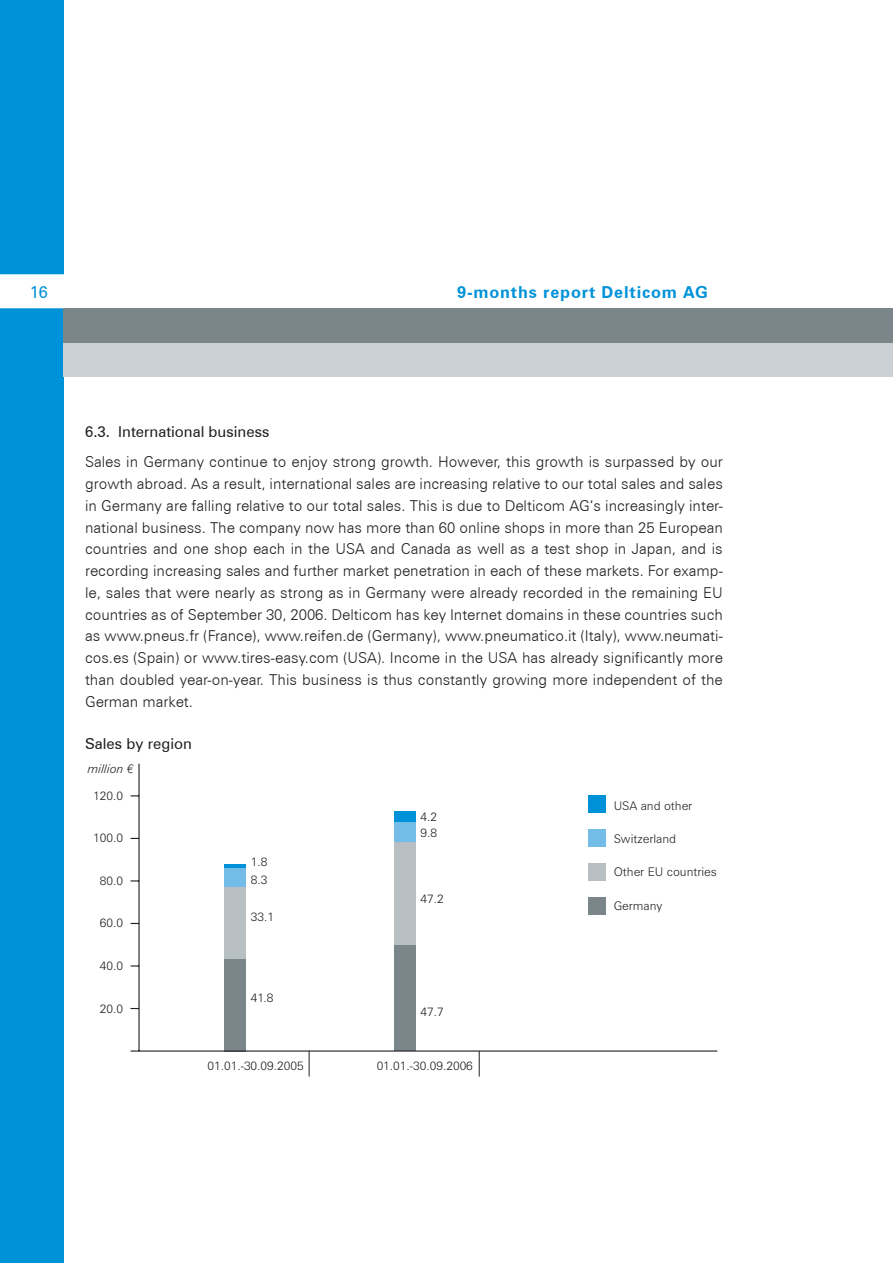
<style>
.page{position:relative;width:893px;height:1263px;background:#fff}
.page>*{position:absolute;margin:0;border:0;box-sizing:border-box;transform-origin:0 0}
.t1{font:700 16.5px "Zurich BT";letter-spacing:.05em;color:#0092d8}
.t2{font:16.5px "Zurich BT";color:#0092d8}
.t3{font:300 15px/21.8px "Zurich BT";color:#231f20;text-align:justify}
.t4{font:15px "Zurich BT";color:#231f20}
.t5{font:300 12px/17.5px "Zurich BT";color:#231f20}
.t6{font:italic 300 12px "Zurich BT";color:#231f20}
.s1{font-family:"Futura BT"}
</style>
<div class="page">
<div style="left:0;top:0;width:64px;height:1263px;background:#0092d8"></div>
<div style="left:64px;top:342px;width:829px;height:34px;background:#cbd1d4"></div>
<div style="left:0;top:274px;width:64px;height:34px;background:#fff"></div>
<div style="left:64px;top:308px;width:829px;height:34px;background:#7b868b"></div>
<div style="left:394px;top:812px;width:21px;height:10px;background:#0092d8"></div>
<div style="left:394px;top:822px;width:21px;height:21px;background:#74bce8"></div>
<div style="left:394px;top:843px;width:21px;height:103px;background:#b7bfc3"></div>
<div style="left:394px;top:945px;width:21px;height:106px;background:#7b868b"></div>
<div style="left:224px;top:867px;width:21px;height:25px;background:#74bce8"></div>
<div style="left:224px;top:887px;width:21px;height:77px;background:#b7bfc3"></div>
<div style="left:224px;top:959px;width:21px;height:92px;background:#7b868b"></div>
<hr style="left:138px;top:764px;width:2px;height:287px;background:#231f20">
<hr style="left:131px;top:1050px;width:586px;height:1px;background:#231f20">
<svg style="left:309px;top:1051px;width:1px;height:25px"></svg>
<svg style="left:479px;top:1051px;width:1px;height:25px"></svg>
<div style="left:589px;top:796px;width:17px;height:17px;background:#0092d8"></div>
<div style="left:589px;top:830px;width:17px;height:17px;background:#74bce8"></div>
<div style="left:589px;top:863px;width:17px;height:17px;background:#b7bfc3"></div>
<div style="left:589px;top:897px;width:17px;height:17px;background:#7b868b"></div>
<hr style="left:224px;top:864px;width:21px;height:4px;background:#0092d8">
<p class="t2" style="left:30px;top:282px;width:20px">16</p>
<p class="t1" style="left:457px;top:282px;width:252px">9-months report Delticom AG</p>
<p class="t4" style="left:85px;top:422px;width:186px">6.3. International business</p>
<p class="t3" style="left:85px;top:451px;width:639px">Sales in Germany continue to enjoy strong growth. However, this growth is surpassed by our growth abroad. As a result, international sales are increasing relative to our total sales and sales in Germany are falling relative to our total sales. This is due to Delticom AG‘s increasingly inter&shy;national business. The company now has more than 60 online shops in more than 25 European countries and one shop each in the USA and Canada as well as a test shop in Japan, and is recording increasing sales and further market penetration in each of these markets. For examp&shy;le, sales that were nearly as strong as in Germany were already recorded in the remaining EU countries as of September 30, 2006. Delticom has key Internet domains in these countries such as www.pneus.fr (France), www.reifen.de (Germany), www.pneumatico.it (Italy), www.neumati&shy;cos.es (Spain) or www.tires-easy.com (USA). Income in the USA has already significantly more than doubled year-on-year. This business is thus constantly growing more independent of the German market.</p>
<p class="t4" style="left:85px;top:735px;width:108px">Sales by region</p>
<p class="t5" style="left:93px;top:786px;width:31px">120.0</p>
<p class="t5" style="left:93px;top:829px;width:31px">100.0</p>
<p class="t5" style="left:100px;top:872px;width:25px">80.0</p>
<p class="t5" style="left:100px;top:914px;width:25px">60.0</p>
<p class="t5" style="left:100px;top:957px;width:25px">40.0</p>
<p class="t5" style="left:100px;top:999px;width:25px">20.0</p>
<p class="t6" style="left:88px;top:762px;width:48px">million <span class="s1">€</span></p>
<p class="t5" style="left:614px;top:797px;width:80px">USA and other</p>
<p class="t5" style="left:614px;top:830px;width:64px">Switzerland</p>
<p class="t5" style="left:614px;top:863px;width:105px">Other EU countries</p>
<p class="t5" style="left:614px;top:897px;width:50px">Germany</p>
<p class="t5" style="left:420px;top:809px;width:18px;line-height:16px">4.2<br>9.8</p>
<p class="t5" style="left:251px;top:853px;width:18px">1.8<br>8.3</p>
<p class="t5" style="left:420px;top:890px;width:25px">47.2</p>
<p class="t5" style="left:251px;top:908px;width:25px">33.1</p>
<p class="t5" style="left:251px;top:989px;width:24px">41.8</p>
<p class="t5" style="left:420px;top:1002px;width:25px">47.7</p>
<p class="t5" style="left:207px;top:1057px;width:98px">01.01.-30.09.2005</p>
<p class="t5" style="left:377px;top:1057px;width:98px">01.01.-30.09.2006</p>
</div>
